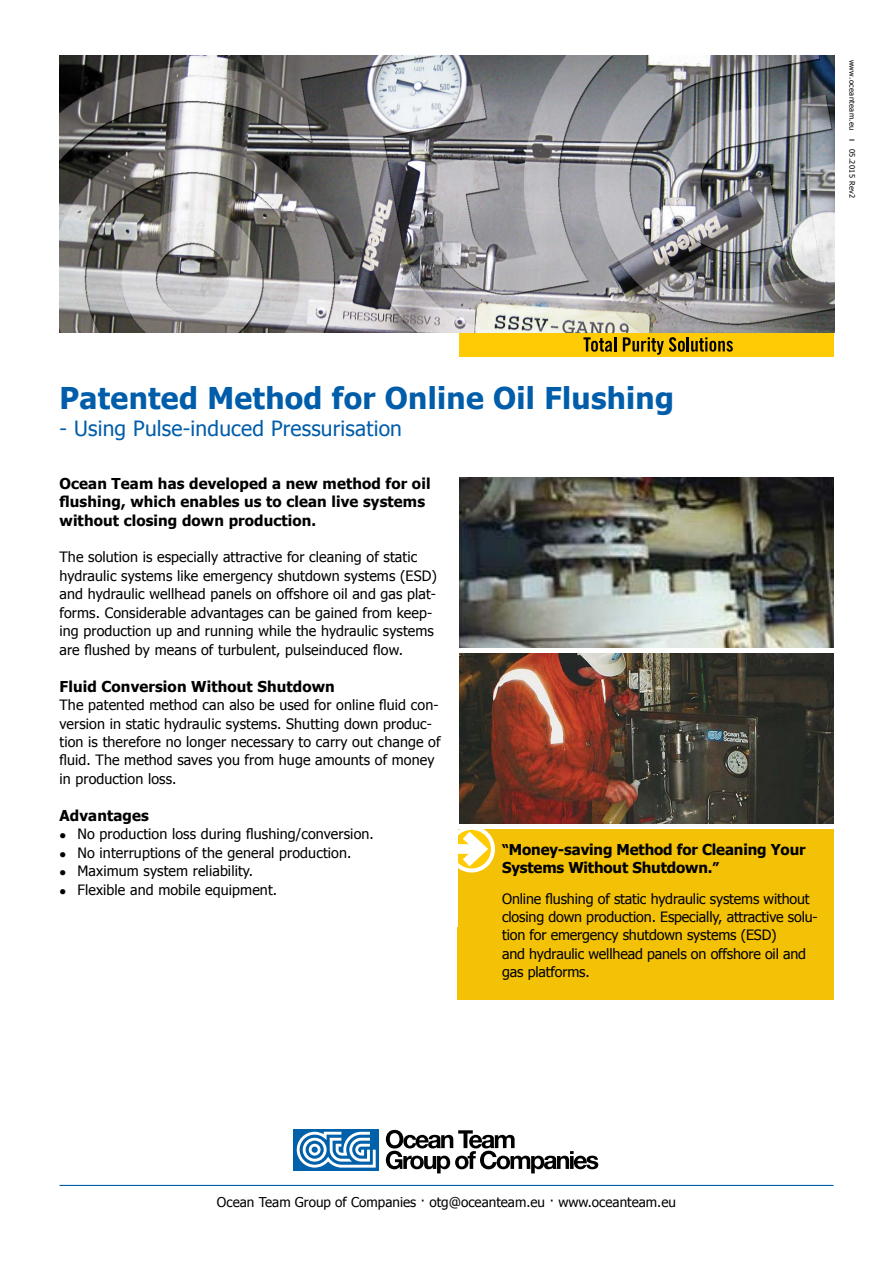
<style>
.page{position:relative;width:893px;height:1263px;background:#fff}
.page>*{position:absolute;margin:0;border:0;box-sizing:border-box;transform-origin:0 0}
.t1{font:700 30px "Tahoma";letter-spacing:.01em;color:#005daa}
.t2{font:21px "Tahoma";letter-spacing:.01em;color:#005daa}
.t3{font:700 15px/18.5px "Tahoma";letter-spacing:.01em;color:#000}
.t4{font:700 15px/18.5px "Tahoma";letter-spacing:-.01em;color:#000}
.t5{font:14.25px/18.5px "Tahoma";letter-spacing:.01em;color:#000}
.t6{font:14.25px/18.5px "Tahoma";letter-spacing:-.01em;color:#000}
.t7{font:13.5px "Tahoma";color:#000}
.t8{font:7.5px "Tahoma";letter-spacing:.05em;color:#000}
.s1{font-family:"Franklin Gothic";font-weight:500}
.s2{font-size:14.25px}
</style>
<div class="page">
<div style="left:459px;top:332px;width:375px;height:24px;background:#ffcb05"></div>
<svg style="left:583px;top:337px;width:33px;height:15px"></svg>
<svg style="left:623px;top:337px;width:110px;height:18px"></svg>
<div style="left:457px;top:830px;width:376px;height:170px;background:#f3c206"></div>
<svg style="left:457px;top:823px;width:38px;height:53px"></svg>
<img style="left:459px;top:477px;width:374px;height:170px">
<hr style="left:60px;top:1185px;width:773px;height:1px;background:#005daa">
<img style="left:60px;top:56px;width:774px;height:276px">
<img style="left:459px;top:653px;width:374px;height:170px">
<svg style="left:294px;top:1129px;width:85px;height:41px"></svg>
<svg style="left:386px;top:1130px;width:212px;height:43px"></svg>
<svg style="left:297px;top:1132px;width:79px;height:35px"></svg>
<p class="t8" style="left:857px;top:60px;width:140px;rotate:90deg">www.oceanteam.eu <span class="s1">I</span> 05.2015 Rev2</p>
<h1 class="t1" style="left:60px;top:377px;width:616px">Patented Method for Online Oil Flushing</h1>
<h2 class="t2" style="left:60px;top:414px;width:344px">- Using Pulse-induced Pressurisation</h2>
<p class="t3" style="left:60px;top:474px;width:372px">Ocean Team has developed a new method for oil flushing, which enables us to clean live systems without closing down production.</p>
<p class="t5" style="left:60px;top:549px;width:379px">The solution is especially attractive for cleaning of static hydraulic systems like emergency shutdown systems (ESD) and hydraulic wellhead panels on offshore oil and gas plat&shy;forms. Considerable advantages can be gained from keep&shy;ing production up and running while the hydraulic systems are flushed by means of turbulent, pulseinduced flow.</p>
<p class="t3" style="left:60px;top:677px;width:277px">Fluid Conversion Without Shutdown</p>
<p class="t5" style="left:60px;top:696px;width:383px">The patented method can also be used for online fluid con&shy;version in static hydraulic systems. Shutting down produc&shy;tion is therefore no longer necessary to carry out change of fluid. The method saves you from huge amounts of money in production loss.</p>
<p class="t3" style="left:60px;top:807px;width:91px">Advantages</p>
<p class="t5" style="left:60px;top:826px;width:316px">● No production loss during flushing/conversion.</p>
<p class="t5" style="left:60px;top:844px;width:293px">● No interruptions of the general production.</p>
<p class="t5" style="left:60px;top:862px;width:195px">● Maximum system reliability.</p>
<p class="t5" style="left:60px;top:881px;width:219px">● Flexible and mobile equipment.</p>
<p class="t4" style="left:502px;top:840px;width:305px"><span class="s2">“</span>Money-saving Method for Cleaning Your<br>Systems Without Shutdown.<span class="s2">”</span></p>
<p class="t6" style="left:502px;top:890px;width:317px">Online flushing of static hydraulic systems without closing down production. Especially, attractive solu&shy;tion for emergency shutdown systems (ESD)<br>and hydraulic wellhead panels on offshore oil and gas platforms.</p>
<p class="t7" style="left:217px;top:1193px;width:461px">Ocean Team Group of Companies · otg@oceanteam.eu · www.oceanteam.eu</p>
</div>
